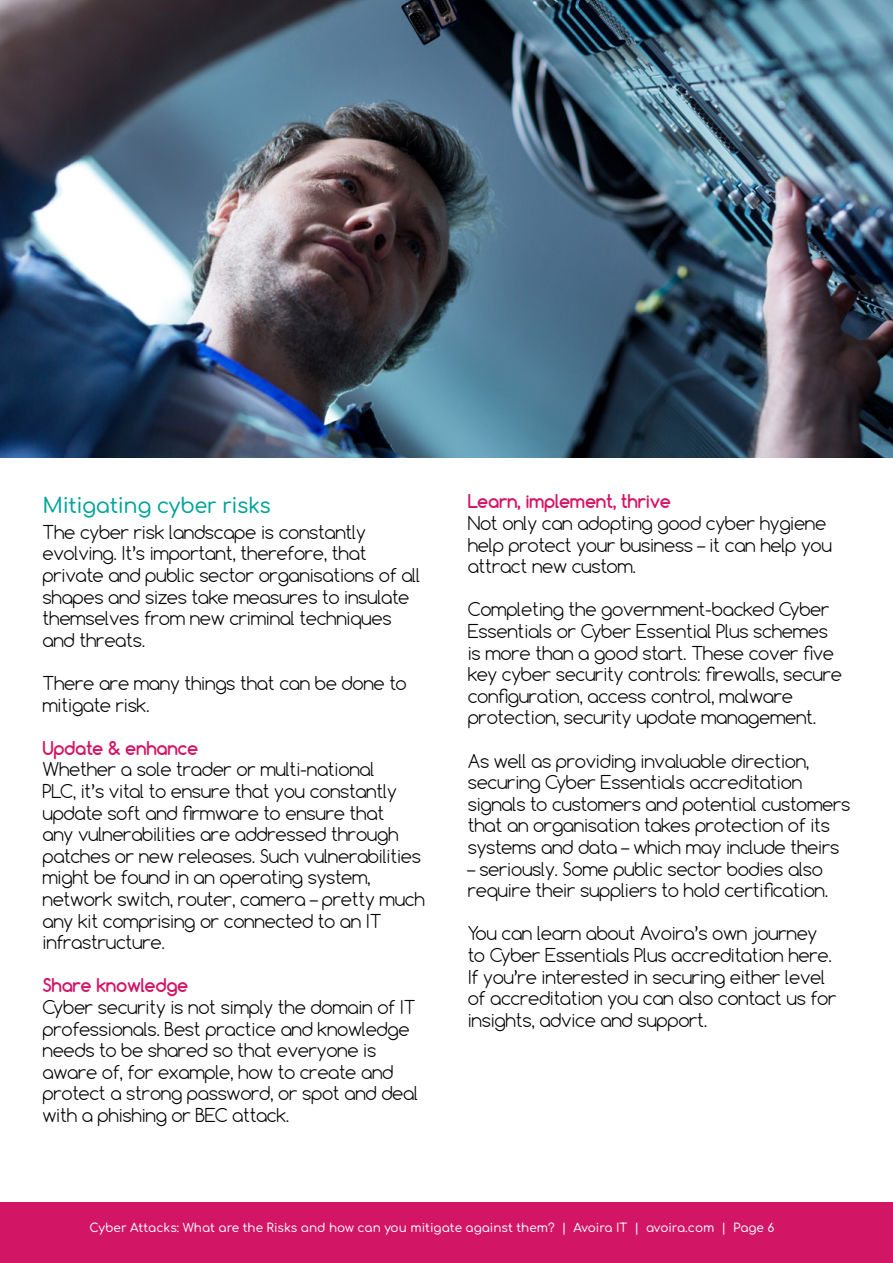
<style>
.page{position:relative;width:893px;height:1263px;background:#fff}
.page>*{position:absolute;margin:0;border:0;box-sizing:border-box;transform-origin:0 0}
.t1{font:500 21px "Comfortaa";letter-spacing:-.02em;color:#00a39a}
.t2{font:300 18px/21.6px "Comfortaa";letter-spacing:-.02em;color:#000}
.t3{font:700 18px "Comfortaa";letter-spacing:-.02em;color:#d31566}
.t4{font:500 12px "Comfortaa";color:#fff}
</style>
<div class="page">
<img style="left:0;top:0;width:893px;height:458px">
<div style="left:0;top:1202px;width:893px;height:61px;background:#d31566"></div>
<p class="t1" style="left:43px;top:486px;width:230px">Mitigating cyber risks</p>
<p class="t2" style="left:43px;top:521px;width:379px">The cyber risk landscape is constantly evolving. It’s important, therefore, that private and public sector organisations of all shapes and sizes take measures to insulate themselves from new criminal techniques and threats.</p>
<p class="t2" style="left:43px;top:672px;width:366px">There are many things that can be done to mitigate risk.</p>
<p class="t3" style="left:43px;top:736px;width:157px">Update &amp; enhance</p>
<p class="t2" style="left:43px;top:758px;width:384px">Whether a sole trader or multi-national<br>PLC, it’s vital to ensure that you constantly update soft and firmware to ensure that<br>any vulnerabilities are addressed through patches or new releases. Such vulnerabilities might be found in an operating system, network switch, router, camera – pretty much any kit comprising or connected to an IT infrastructure.</p>
<p class="t3" style="left:43px;top:974px;width:147px">Share knowledge</p>
<p class="t2" style="left:43px;top:996px;width:377px">Cyber security is not simply the domain of IT professionals. Best practice and knowledge needs to be shared so that everyone is aware of, for example, how to create and protect a strong password, or spot and deal with a phishing or BEC attack.</p>
<p class="t3" style="left:468px;top:490px;width:205px">Learn, implement, thrive</p>
<p class="t2" style="left:468px;top:512px;width:366px">Not only can adopting good cyber hygiene help protect your business – it can help you attract new custom.</p>
<p class="t2" style="left:468px;top:599px;width:376px">Completing the government-backed Cyber Essentials or Cyber Essential Plus schemes is more than a good start. These cover five key cyber security controls: firewalls, secure configuration, access control, malware protection, security update management.</p>
<p class="t2" style="left:468px;top:750px;width:384px">As well as providing invaluable direction, securing Cyber Essentials accreditation signals to customers and potential customers that an organisation takes protection of its systems and data – which may include theirs</p>
<p class="t2" style="left:468px;top:858px;width:362px">– seriously. Some public sector bodies also require their suppliers to hold certification.</p>
<p class="t2" style="left:468px;top:923px;width:370px">You can learn about Avoira’s own journey to Cyber Essentials Plus accreditation here.<br>If you’re interested in securing either level of accreditation you can also contact us for insights, advice and support.</p>
<p class="t4" style="left:89px;top:1216px;width:687px">Cyber Attacks: What are the Risks and how can you mitigate against them? | Avoira IT | avoira.com | Page 6</p>
</div>
